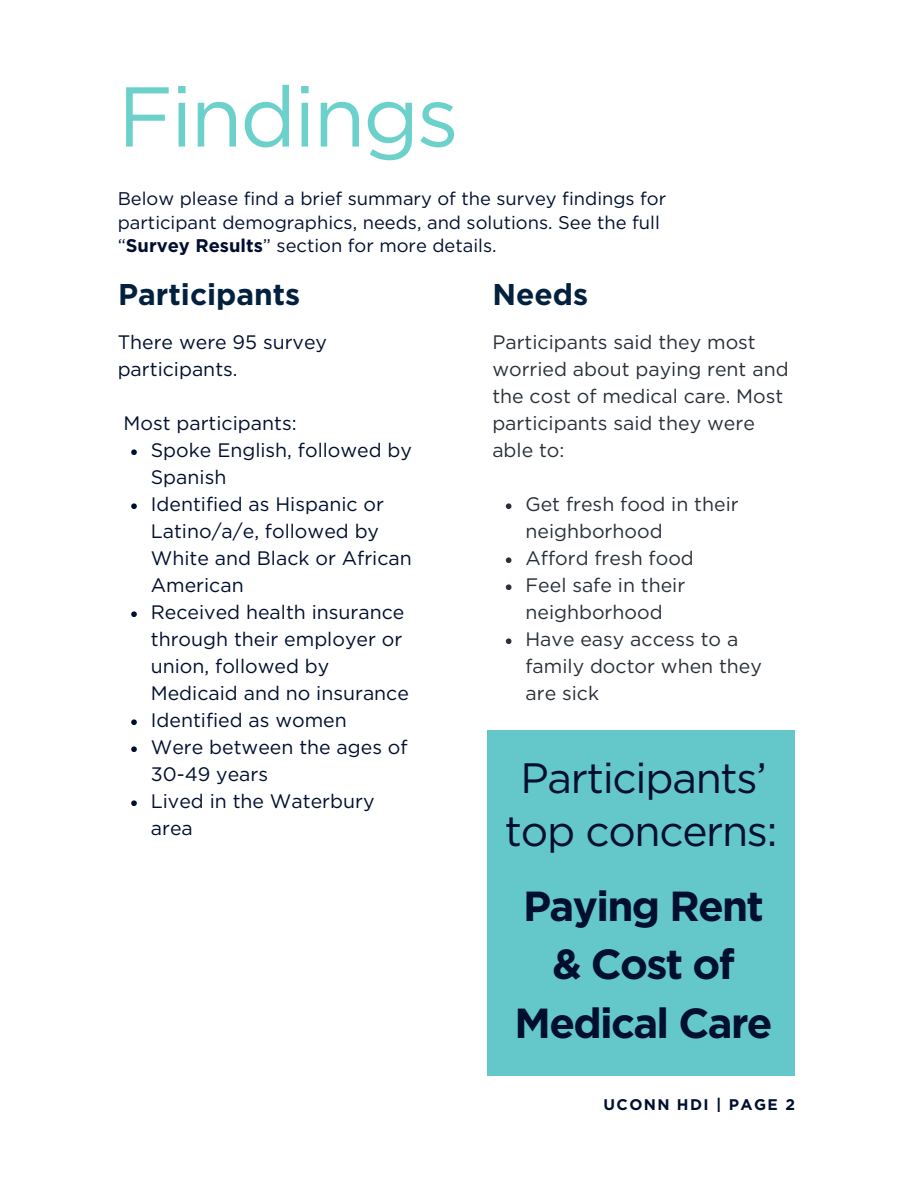
<style>
.page{position:relative;width:918px;height:1188px;background:#fff}
.page>*{position:absolute;margin:0;border:0;box-sizing:border-box;transform-origin:0 0}
.t1{font:84.6px "Gotham";letter-spacing:-.03em;color:#6cd1cb}
.t2{font:42.45px/52.8px "Gotham";letter-spacing:-.03em;color:#000e2f;text-align:center}
.t3{font:700 42px/58.5px "Gotham";letter-spacing:-.04em;color:#000e2f;text-align:center}
.t4{font:700 30px "Gotham";color:#02213e}
.t5{font:19.5px/27px "Gotham";color:#000e2f}
.t6{font:19.5px/27px "Gotham";color:#293039}
.t7{font:18.3px/23.7px "Gotham";color:#000e2f}
.t8{font:700 15.45px "Gotham";letter-spacing:.09em;color:#000e2f}
.s1{font-weight:700}
</style>
<div class="page">
<svg style="left:506px;top:503px;width:5px;height:6px"></svg>
<svg style="left:506px;top:557px;width:5px;height:6px"></svg>
<svg style="left:506px;top:584px;width:5px;height:6px"></svg>
<svg style="left:506px;top:638px;width:5px;height:6px"></svg>
<svg style="left:131px;top:449px;width:6px;height:6px"></svg>
<svg style="left:131px;top:503px;width:6px;height:6px"></svg>
<svg style="left:131px;top:611px;width:6px;height:6px"></svg>
<svg style="left:131px;top:719px;width:6px;height:6px"></svg>
<svg style="left:131px;top:746px;width:6px;height:6px"></svg>
<svg style="left:131px;top:800px;width:6px;height:6px"></svg>
<div style="left:488px;top:730px;width:307px;height:345px;background:#64c7c9"></div>
<p class="t1" style="left:118px;top:65px;width:343px">Findings</p>
<p class="t7" style="left:118px;top:187px;width:550px">Below please find a brief summary of the survey findings for participant demographics, needs, and solutions. See the full “<span class="s1">Survey Results</span>” section for more details.</p>
<p class="t4" style="left:118px;top:277px;width:184px">Participants</p>
<p class="t5" style="left:118px;top:329px;width:211px">There were 95 survey participants.</p>
<p class="t5" style="left:124px;top:410px;width:175px">Most participants:</p>
<p class="t5" style="left:151px;top:437px;width:263px">Spoke English, followed by<br>Spanish</p>
<p class="t5" style="left:151px;top:491px;width:262px">Identified as Hispanic or<br>Latino/a/e, followed by<br>White and Black or African<br>American</p>
<h4 class="t5" style="left:151px;top:599px;width:260px">Received health insurance through their employer or union, followed by<br>Medicaid and no insurance</h4>
<h5 class="t5" style="left:151px;top:707px;width:198px">Identified as women</h5>
<p class="t5" style="left:151px;top:734px;width:258px">Were between the ages of<br>30-49 years</p>
<p class="t5" style="left:151px;top:788px;width:225px">Lived in the Waterbury area</p>
<h1 class="t4" style="left:492px;top:277px;width:97px">Needs</h1>
<h5 class="t6" style="left:492px;top:329px;width:298px">Participants said they most worried about paying rent and the cost of medical care. Most participants said they were able to:</h5>
<h4 class="t6" style="left:525px;top:491px;width:215px">Get fresh food in their neighborhood</h4>
<h5 class="t6" style="left:525px;top:545px;width:170px">Afford fresh food</h5>
<h5 class="t6" style="left:525px;top:572px;width:161px">Feel safe in their neighborhood</h5>
<p class="t6" style="left:525px;top:626px;width:238px">Have easy access to a family doctor when they are sick</p>
<h2 class="t2" style="left:505px;top:751px;width:274px">Participants’ top concerns:</h2>
<h3 class="t3" style="left:515px;top:876px;width:260px">Paying Rent &amp; Cost of<br>Medical Care</h3>
<p class="t8" style="left:604px;top:1095px;width:193px">UCONN HDI | PAGE 2</p>
</div>
